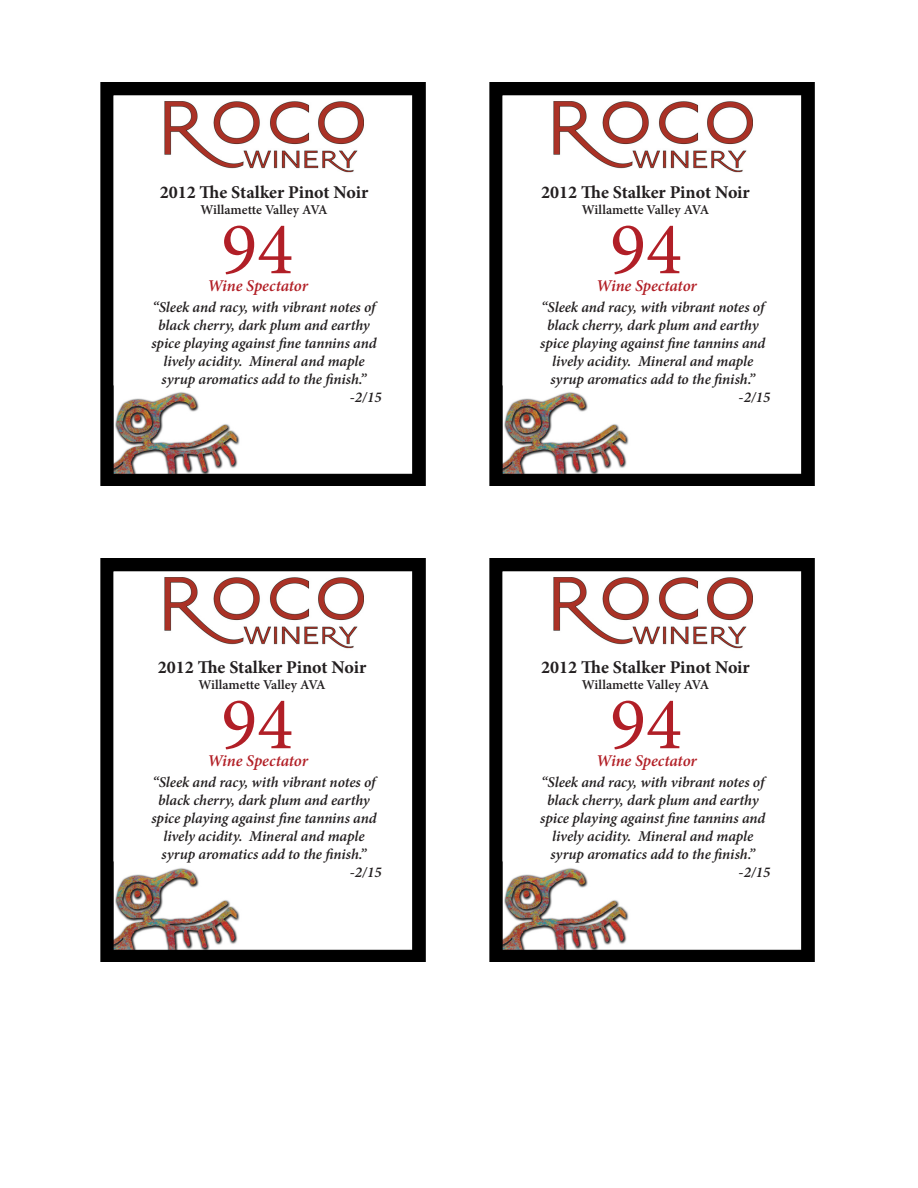
<style>
.page{position:relative;width:918px;height:1188px;background:#fff}
.page>*{position:absolute;margin:0;border:0;box-sizing:border-box;transform-origin:0 0}
.t1{font:75px "Minion Pro";color:#b11f27}
.t2{font:700 18px "Minion Pro";color:#231f20}
.t3{font:italic 600 16.5px "Minion Pro";letter-spacing:-.01em;color:#b21f26}
.t4{font:italic 600 15px/18px "Minion Pro";letter-spacing:-.005em;color:#231f20;text-align:center}
.t5{font:600 13.5px "Minion Pro";color:#231f20}
</style>
<div class="page">
<img style="left:101px;top:82px;width:325px;height:404px">
<img style="left:490px;top:82px;width:325px;height:404px">
<img style="left:101px;top:558px;width:325px;height:404px">
<img style="left:490px;top:558px;width:325px;height:404px">
<p class="t2" style="left:160px;top:179px;width:210px">2012 The Stalker Pinot Noir</p>
<p class="t5" style="left:200px;top:200px;width:129px">Willamette Valley AVA</p>
<p class="t1" style="left:221px;top:199px;width:73px">94</p>
<p class="t3" style="left:207px;top:275px;width:102px">Wine Spectator</p>
<p class="t4" style="left:151px;top:298px;width:227px">“Sleek and racy, with vibrant notes of black cherry, dark plum and earthy spice playing against fine tannins and lively acidity. Mineral and maple syrup aromatics add to the finish.”</p>
<p class="t4" style="left:350px;top:388px;width:33px">-2/15</p>
<p class="t2" style="left:158px;top:654px;width:210px">2012 The Stalker Pinot Noir</p>
<p class="t5" style="left:198px;top:675px;width:129px">Willamette Valley AVA</p>
<p class="t1" style="left:221px;top:674px;width:73px">94</p>
<p class="t3" style="left:207px;top:750px;width:102px">Wine Spectator</p>
<p class="t4" style="left:151px;top:773px;width:227px">“Sleek and racy, with vibrant notes of black cherry, dark plum and earthy spice playing against fine tannins and lively acidity. Mineral and maple syrup aromatics add to the finish.”</p>
<p class="t4" style="left:350px;top:863px;width:33px">-2/15</p>
<p class="t2" style="left:541px;top:179px;width:210px">2012 The Stalker Pinot Noir</p>
<p class="t5" style="left:582px;top:200px;width:129px">Willamette Valley AVA</p>
<p class="t1" style="left:610px;top:199px;width:73px">94</p>
<p class="t3" style="left:596px;top:275px;width:102px">Wine Spectator</p>
<p class="t4" style="left:540px;top:298px;width:227px">“Sleek and racy, with vibrant notes of black cherry, dark plum and earthy spice playing against fine tannins and lively acidity. Mineral and maple syrup aromatics add to the finish.”</p>
<p class="t4" style="left:739px;top:388px;width:33px">-2/15</p>
<p class="t2" style="left:541px;top:654px;width:210px">2012 The Stalker Pinot Noir</p>
<p class="t5" style="left:582px;top:675px;width:129px">Willamette Valley AVA</p>
<p class="t1" style="left:610px;top:674px;width:73px">94</p>
<p class="t3" style="left:596px;top:750px;width:102px">Wine Spectator</p>
<p class="t4" style="left:540px;top:773px;width:227px">“Sleek and racy, with vibrant notes of black cherry, dark plum and earthy spice playing against fine tannins and lively acidity. Mineral and maple syrup aromatics add to the finish.”</p>
<p class="t4" style="left:739px;top:863px;width:33px">-2/15</p>
</div>
